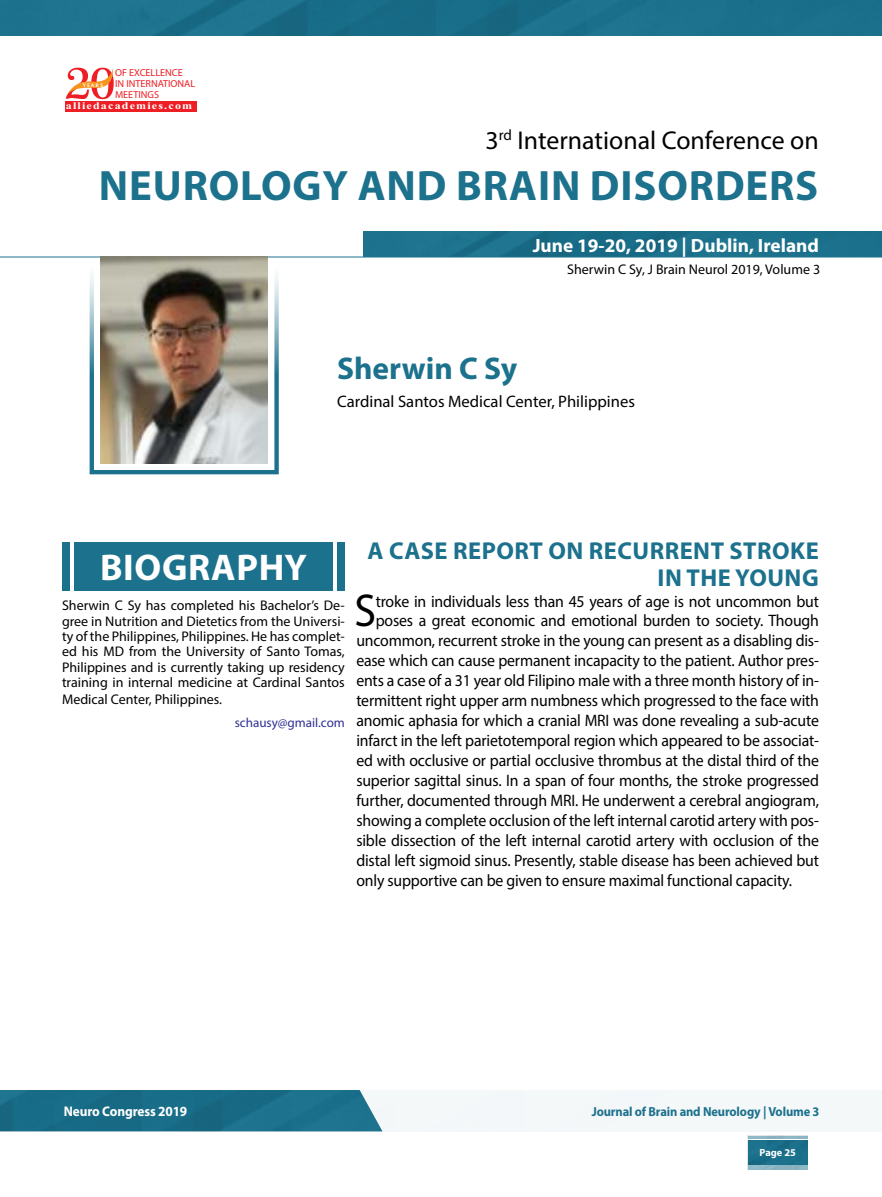
<style>
.page{position:relative;width:882px;height:1197px;background:#fff}
.page>*{position:absolute;margin:0;border:0;box-sizing:border-box;transform-origin:0 0}
.t1{font:46.2px "Myriad Pro";color:#000;scale:.95 1}
.t2{font:700 42.7px "Myriad Pro";letter-spacing:.02em;color:#1c718d}
.t3{font:700 37.27px "Myriad Pro";letter-spacing:.02em;color:#fff}
.t4{font:700 31.5px "Myriad Pro";color:#1c718d}
.t5{font:25.9px "Myriad Pro";color:#000}
.t6{font:700 24.5px/26.9px "Myriad Pro";letter-spacing:.02em;color:#1c718d;text-align:right}
.t7{font:700 19.25px "Myriad Pro";color:#fff}
.t8{font:16.62px "Myriad Pro";letter-spacing:-.01em;color:#000;scale:.95 1}
.t9{font:16.62px "Myriad Pro";letter-spacing:-.01em;color:#000}
.t10{font:14px/15.4px "Myriad Pro";color:#000;text-align:justify}
.t11{font:700 14px "Myriad Pro";letter-spacing:-.01em;color:#fff;scale:.95 1}
.t12{font:700 13.12px "Myriad Pro";letter-spacing:-.01em;color:#1c718d;scale:.95 1}
.t13{font:13.12px "Myriad Pro";color:#2e3092}
.t14{font:700 10.33px "Myriad Pro";color:#fff}
.t15{font:10.15px/10.8px "Myriad Pro";color:#ed1f24}
.t16{font:700 10.15px "Times New Roman";letter-spacing:.1em;color:#fff;scale:1.18 1}
.t17{font:5.25px "Oregon LDO Black";letter-spacing:.24em;color:#fff;scale:1.06 1}
</style>
<div class="page">
<img style="left:748px;top:1140px;width:60px;height:24px">
<hr style="left:748px;top:1136px;width:60px;height:3px;background:#1c718d">
<img style="left:0;top:1090px;width:382px;height:41px">
<img style="left:363px;top:231px;width:519px;height:26px">
<hr style="left:0;top:257px;width:882px;height:1px;background:#1c718d">
<img style="left:0;top:0;width:882px;height:35px">
<div style="left:65px;top:101px;width:132px;height:10px;background:#ed1f24"></div>
<svg style="left:66px;top:68px;width:48px;height:31px"></svg>
<div style="left:90px;top:263px;width:189px;height:211px;border:4px solid #1c718d"></div>
<img style="left:100px;top:257px;width:168px;height:207px">
<div style="left:74px;top:542px;width:259px;height:49px;background:#1c718d"></div>
<div style="left:337px;top:542px;width:8px;height:49px;background:#1c718d"></div>
<div style="left:62px;top:542px;width:8px;height:49px;background:#1c718d"></div>
<p class="t15" style="left:115px;top:67px;width:82px">OF EXCELLENCE<br>IN INTERNATIONAL<br>MEETINGS</p>
<p class="t16" style="left:66px;top:99px;width:109px">alliedacademies.com</p>
<p class="t17" style="left:83px;top:82px;width:21px">YEARS</p>
<h3 class="t5" style="left:485px;top:124px;width:335px">3<sup>rd</sup> International Conference on</h3>
<h2 class="t2" style="left:99px;top:158px;width:721px">NEUROLOGY AND BRAIN DISORDERS</h2>
<p class="t7" style="left:533px;top:233px;width:288px">June 19-20, 2019 | Dublin, Ireland</p>
<p class="t10" style="left:567px;top:262px;width:255px">Sherwin C Sy, J Brain Neurol 2019, Volume 3</p>
<h3 class="t4" style="left:337px;top:348px;width:181px">Sherwin C Sy</h3>
<p class="t9" style="left:337px;top:391px;width:299px">Cardinal Santos Medical Center, Philippines</p>
<h3 class="t3" style="left:100px;top:543px;width:208px">BIOGRAPHY</h3>
<p class="t10" style="left:62px;top:598px;width:284px">Sherwin C Sy has completed his Bachelor’s De&shy;gree in Nutrition and Dietetics from the Universi&shy;ty of the Philippines, Philippines. He has complet&shy;ed his MD from the University of Santo Tomas, Philippines and is currently taking up residency training in internal medicine at Cardinal Santos</p>
<p class="t10" style="left:62px;top:691px;width:162px">Medical Center, Philippines.</p>
<p class="t13" style="left:235px;top:714px;width:112px">schausy@gmail.com</p>
<h3 class="t6" style="left:368px;top:536px;width:453px">A CASE REPORT ON RECURRENT STROKE<br>IN THE YOUNG</h3>
<h1 class="t1" style="left:355px;top:583px;width:24px">S</h1>
<p class="t8" style="left:376px;top:591px;width:468px">troke in individuals less than 45 years of age is not uncommon but</p>
<p class="t8" style="left:376px;top:611px;width:468px">poses a great economic and emotional burden to society. Though</p>
<p class="t8" style="left:356px;top:631px;width:488px">uncommon, recurrent stroke in the young can present as a disabling dis-</p>
<p class="t8" style="left:356px;top:651px;width:488px">ease which can cause permanent incapacity to the patient. Author pres-</p>
<p class="t8" style="left:356px;top:671px;width:488px">ents a case of a 31 year old Filipino male with a three month history of in-</p>
<p class="t8" style="left:356px;top:690px;width:489px">termittent right upper arm numbness which progressed to the face with</p>
<p class="t8" style="left:356px;top:710px;width:488px">anomic aphasia for which a cranial MRI was done revealing a sub-acute</p>
<p class="t8" style="left:356px;top:730px;width:488px">infarct in the left parietotemporal region which appeared to be associat-</p>
<p class="t8" style="left:356px;top:750px;width:489px">ed with occlusive or partial occlusive thrombus at the distal third of the</p>
<p class="t8" style="left:356px;top:770px;width:488px">superior sagittal sinus. In a span of four months, the stroke progressed</p>
<p class="t8" style="left:356px;top:790px;width:488px">further, documented through MRI. He underwent a cerebral angiogram,</p>
<p class="t8" style="left:356px;top:810px;width:488px">showing a complete occlusion of the left internal carotid artery with pos-</p>
<p class="t8" style="left:356px;top:830px;width:488px">sible dissection of the left internal carotid artery with occlusion of the</p>
<p class="t8" style="left:356px;top:850px;width:489px">distal left sigmoid sinus. Presently, stable disease has been achieved but</p>
<p class="t8" style="left:356px;top:870px;width:460px">only supportive can be given to ensure maximal functional capacity.</p>
<p class="t11" style="left:64px;top:1102px;width:131px">Neuro Congress 2019</p>
<p class="t12" style="left:592px;top:1103px;width:241px">Journal of Brain and Neurology | Volume 3</p>
<p class="t14" style="left:760px;top:1146px;width:38px">Page 25</p>
</div>
